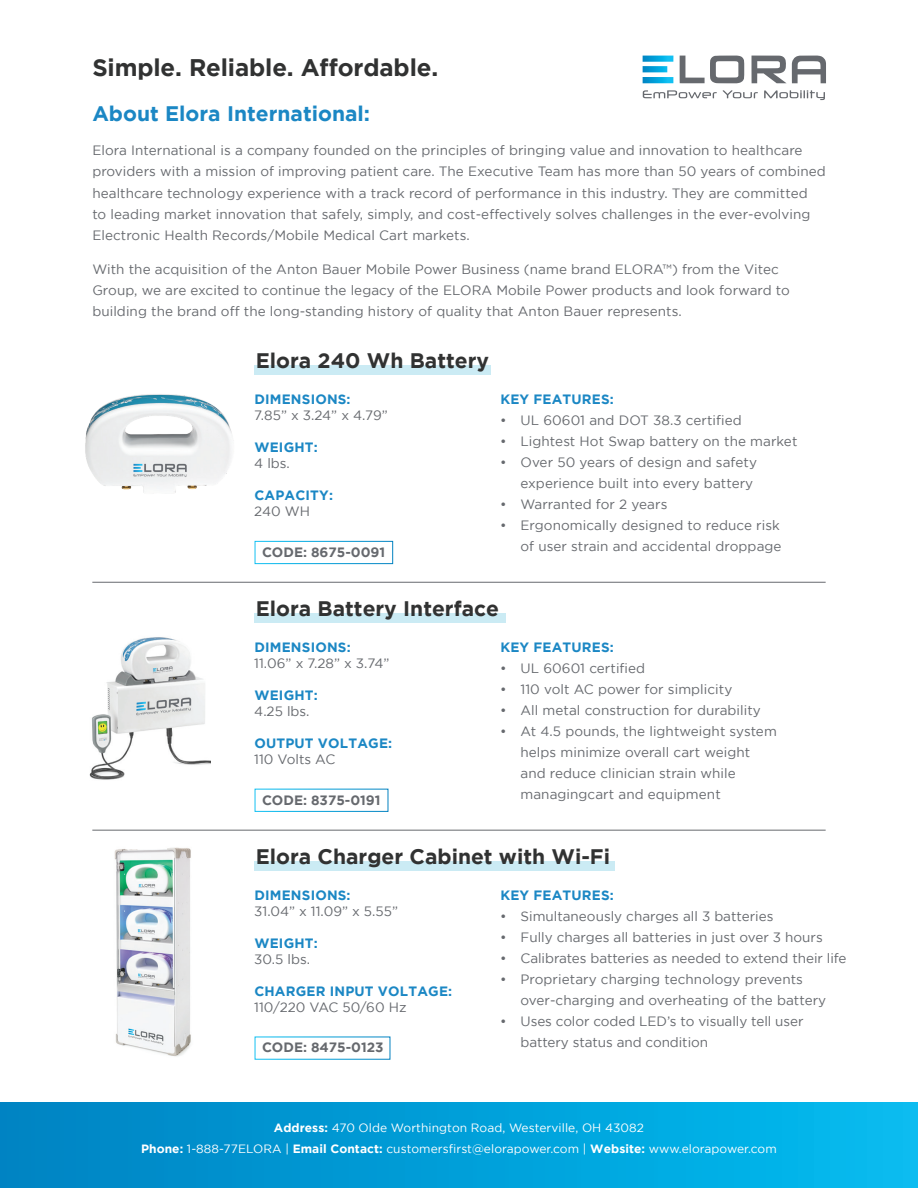
<style>
.page{position:relative;width:918px;height:1188px;background:#fff}
.page>*{position:absolute;margin:0;border:0;box-sizing:border-box;transform-origin:0 0}
.t1{font:700 24px "Gotham";letter-spacing:-.005em;color:#313232}
.t2{font:700 21px "Gotham";color:#313232}
.t3{font:700 21px "Gotham";color:#1b87c4}
.t4{font:13.5px/21px "Gotham";letter-spacing:.005em;color:#66696e}
.t5{font:700 13.5px "Gotham";letter-spacing:.015em;color:#1b87c4}
.t6{font:700 13.5px "Gotham";color:#66696e}
.t7{font:12px/21px "Gotham";letter-spacing:.005em;color:#fff;text-align:center}
.s1{font-weight:700}
</style>
<div class="page">
<div style="left:0;top:1102px;width:918px;height:86px;background:linear-gradient(to right,#0083c2,#04bcf0)"></div>
<svg style="left:643px;top:56px;width:30px;height:27px"></svg>
<svg style="left:680px;top:56px;width:64px;height:27px"></svg>
<svg style="left:752px;top:56px;width:74px;height:27px"></svg>
<svg style="left:643px;top:90px;width:74px;height:8px"></svg>
<svg style="left:723px;top:90px;width:35px;height:8px"></svg>
<svg style="left:764px;top:90px;width:61px;height:10px"></svg>
<div style="left:254px;top:366px;width:237px;height:9px;background:#cbebf4"></div>
<div style="left:255px;top:541px;width:138px;height:23px;border:1px solid #fff"></div>
<img style="left:114px;top:847px;width:77px;height:210px">
<div style="left:254px;top:861px;width:361px;height:10px;background:#cbebf4"></div>
<div style="left:255px;top:1037px;width:135px;height:23px;border:1px solid #fff"></div>
<div style="left:254px;top:613px;width:252px;height:10px;background:#cbebf4"></div>
<div style="left:255px;top:789px;width:133px;height:23px;border:1px solid #fff"></div>
<img style="left:89px;top:637px;width:122px;height:143px">
<hr style="left:92px;top:830px;width:734px;height:1px;background:#66696e">
<hr style="left:92px;top:582px;width:734px;height:1px;background:#66696e">
<img style="left:85px;top:394px;width:147px;height:99px">
<h1 class="t1" style="left:92px;top:53px;width:347px">Simple. Reliable. Affordable.</h1>
<h2 class="t3" style="left:92px;top:101px;width:279px">About Elora International:</h2>
<p class="t4" style="left:92px;top:140px;width:735px">Elora International is a company founded on the principles of bringing value and innovation to healthcare providers with a mission of improving patient care. The Executive Team has more than 50 years of combined healthcare technology experience with a track record of performance in this industry. They are committed<br>to leading market innovation that safely, simply, and cost-effectively solves challenges in the ever-evolving Electronic Health Records/Mobile Medical Cart markets.</p>
<p class="t4" style="left:92px;top:259px;width:699px">With the acquisition of the Anton Bauer Mobile Power Business (name brand ELORA™) from the Vitec<br>Group, we are excited to continue the legacy of the ELORA Mobile Power products and look forward to building the brand off the long-standing history of quality that Anton Bauer represents.</p>
<h2 class="t2" style="left:256px;top:349px;width:235px">Elora 240 Wh Battery</h2>
<p class="t5" style="left:254px;top:392px;width:98px">DIMENSIONS:</p>
<p class="t4" style="left:254px;top:405px;width:135px">7.85” x 3.24” x 4.79”</p>
<p class="t5" style="left:254px;top:440px;width:65px">WEIGHT:</p>
<p class="t4" style="left:254px;top:453px;width:37px">4 lbs.</p>
<p class="t5" style="left:254px;top:488px;width:80px">CAPACITY:</p>
<p class="t4" style="left:254px;top:501px;width:57px">240 WH</p>
<p class="t6" style="left:262px;top:544px;width:125px">CODE: 8675-0091</p>
<p class="t5" style="left:500px;top:392px;width:115px">KEY FEATURES:</p>
<p class="t4" style="left:500px;top:410px;width:243px">• UL 60601 and DOT 38.3 certified</p>
<p class="t4" style="left:500px;top:431px;width:299px">• Lightest Hot Swap battery on the market</p>
<p class="t4" style="left:500px;top:452px;width:258px;text-align:right">• Over 50 years of design and safety experience built into every battery</p>
<p class="t4" style="left:500px;top:494px;width:169px">• Warranted for 2 years</p>
<p class="t4" style="left:500px;top:515px;width:283px;text-align:right">• Ergonomically designed to reduce risk of user strain and accidental droppage</p>
<h2 class="t2" style="left:256px;top:597px;width:245px">Elora Battery Interface</h2>
<p class="t5" style="left:254px;top:639px;width:98px">DIMENSIONS:</p>
<p class="t4" style="left:254px;top:653px;width:137px">11.06” x 7.28” x 3.74”</p>
<p class="t5" style="left:254px;top:687px;width:65px">WEIGHT:</p>
<p class="t4" style="left:254px;top:701px;width:57px">4.25 lbs.</p>
<p class="t5" style="left:254px;top:735px;width:139px">OUTPUT VOLTAGE:</p>
<p class="t4" style="left:254px;top:749px;width:83px">110 Volts AC</p>
<p class="t6" style="left:262px;top:792px;width:120px">CODE: 8375-0191</p>
<p class="t5" style="left:500px;top:639px;width:115px">KEY FEATURES:</p>
<p class="t4" style="left:500px;top:658px;width:147px">• UL 60601 certified</p>
<p class="t4" style="left:500px;top:679px;width:234px">• 110 volt AC power for simplicity</p>
<p class="t4" style="left:500px;top:700px;width:262px">• All metal construction for durability</p>
<p class="t4" style="left:520px;top:721px;width:258px;text-indent:-20px">• At 4.5 pounds, the lightweight system helps minimize overall cart weight and reduce clinician strain while managingcart and equipment</p>
<h2 class="t2" style="left:256px;top:844px;width:356px">Elora Charger Cabinet with Wi-Fi</h2>
<p class="t5" style="left:254px;top:887px;width:98px">DIMENSIONS:</p>
<p class="t4" style="left:254px;top:900px;width:145px">31.04” x 11.09” x 5.55”</p>
<p class="t5" style="left:500px;top:887px;width:115px">KEY FEATURES:</p>
<p class="t4" style="left:500px;top:905px;width:275px">• Simultaneously charges all 3 batteries</p>
<p class="t4" style="left:500px;top:926px;width:324px">• Fully charges all batteries in just over 3 hours</p>
<p class="t4" style="left:500px;top:947px;width:348px">• Calibrates batteries as needed to extend their life</p>
<p class="t4" style="left:520px;top:968px;width:307px;text-indent:-20px">• Proprietary charging technology prevents over-charging and overheating of the battery</p>
<p class="t4" style="left:520px;top:1010px;width:285px;text-indent:-20px">• Uses color coded LED’s to visually tell user battery status and condition</p>
<p class="t5" style="left:254px;top:935px;width:65px">WEIGHT:</p>
<p class="t4" style="left:254px;top:948px;width:57px">30.5 lbs.</p>
<p class="t5" style="left:254px;top:983px;width:199px">CHARGER INPUT VOLTAGE:</p>
<p class="t4" style="left:254px;top:996px;width:154px">110/220 VAC 50/60 Hz</p>
<p class="t6" style="left:262px;top:1040px;width:123px">CODE: 8475-0123</p>
<p class="t7" style="left:141px;top:1117px;width:637px"><span class="s1">Address:</span> 470 Olde Worthington Road, Westerville, OH 43082<br><span class="s1">Phone:</span> 1-888-77ELORA | <span class="s1">Email Contact:</span> customersfirst@elorapower.com | <span class="s1">Website:</span> www.elorapower.com</p>
</div>
